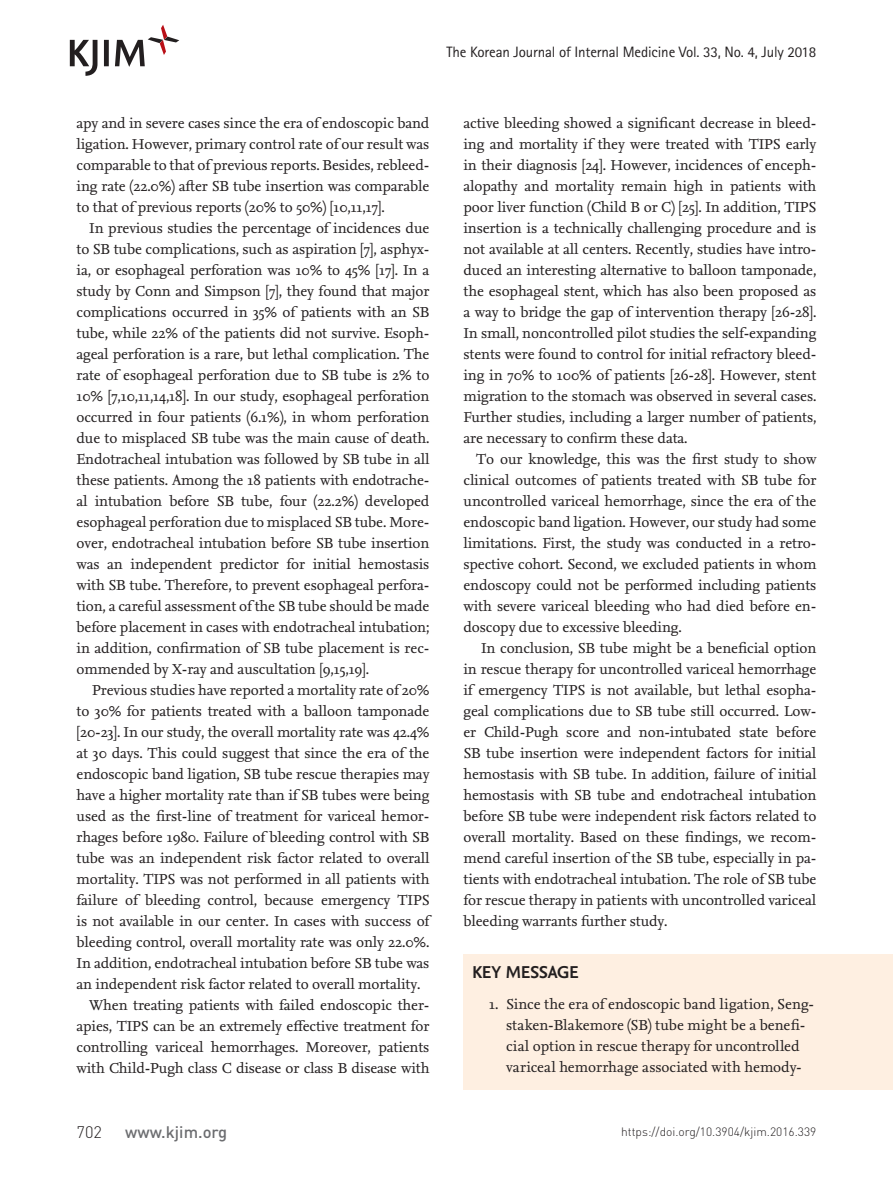
<style>
.page{position:relative;width:893px;height:1191px;background:#fff}
.page>*{position:absolute;margin:0;border:0;box-sizing:border-box;transform-origin:0 0}
.키메세지제목{font:700 18px "Nexus Sans";letter-spacing:-.02em;color:#231f20}
.t1{font:500 16.5px "DIN Pro";color:#6c6d70}
.t2{font:300 16.5px "DIN Pro";color:#231f20}
.들였쓰기_본문{font:15px/21px "Nexus Serif";letter-spacing:-.01em;color:#231f20;text-align:justify}
.t3{font:15px "Rotis Sans Serif Std";letter-spacing:-.01em;color:#231f20}
.t4{font:300 12px "DIN Pro";color:#231f20}
.s1{font-family:"Times New Roman"}
</style>
<div class="page">
<svg style="left:70px;top:25px;width:109px;height:51px"></svg>
<div style="left:463px;top:954px;width:430px;height:136px;background:#feefe1"></div>
<p class="t3" style="left:447px;top:43px;width:371px">The Korean Journal of Internal Medicine Vol. 33, No. 4, July 2018</p>
<p class="들였쓰기_본문" style="left:77px;top:112px;width:354px">apy and in severe cases since the era of endoscopic band ligation. However, primary control rate of our result was comparable to that of previous reports. Besides, rebleed&shy;ing rate (22.0%) after SB tube insertion was comparable to that of previous reports (20% to 50%) [10,11,17].</p>
<p class="들였쓰기_본문" style="left:77px;top:217px;width:354px;text-indent:13px">In previous studies the percentage of incidences due to SB tube complications, such as aspiration [7], asphyx&shy;ia, or esophageal perforation was 10% to 45% [17]. In a study by Conn and Simpson [7], they found that major complications occurred in 35% of patients with an SB tube, while 22% of the patients did not survive. Esoph&shy;ageal perforation is a rare, but lethal complication. The rate of esophageal perforation due to SB tube is 2% to 10% [7,10,11,14,18]. In our study, esophageal perforation occurred in four patients (6.1%), in whom perforation due to misplaced SB tube was the main cause of death.<br>Endotracheal intubation was followed by SB tube in all these patients. Among the 18 patients with endotrache&shy;al intubation before SB tube, four (22.2%) developed esophageal perforation due to misplaced SB tube. More&shy;over, endotracheal intubation before SB tube insertion was an independent predictor for initial hemostasis with SB tube. Therefore, to prevent esophageal perfora&shy;tion, a careful assessment of the SB tube should be made before placement in cases with endotracheal intubation; in addition, confirmation of SB tube placement is rec&shy;ommended by X-ray and auscultation [9,15,19].</p>
<p class="들였쓰기_본문" style="left:77px;top:679px;width:354px;text-indent:16px">Previous studies have reported a mortality rate of 20% to 30% for patients treated with a balloon tamponade [20-23]. In our study, the overall mortality rate was 42.4% at 30 days. This could suggest that since the era of the endoscopic band ligation, SB tube rescue therapies may have a higher mortality rate than if SB tubes were being used as the first-line of treatment for variceal hemor&shy;rhages before 1980. Failure of bleeding control with SB tube was an independent risk factor related to overall mortality. TIPS was not performed in all patients with failure of bleeding control, because emergency TIPS is not available in our center. In cases with success of bleeding control, overall mortality rate was only 22.0%.<br>In addition, endotracheal intubation before SB tube was an independent risk factor related to overall mortality.</p>
<p class="들였쓰기_본문" style="left:77px;top:994px;width:354px;text-indent:13px">When treating patients with failed endoscopic ther&shy;apies, TIPS can be an extremely effective treatment for controlling variceal hemorrhages. Moreover, patients with Child-Pugh class C disease or class B disease with</p>
<p class="t2" style="left:77px;top:1120px;width:27px">702</p>
<p class="t1" style="left:125px;top:1120px;width:104px">www.kjim.org</p>
<p class="들였쓰기_본문" style="left:463px;top:112px;width:354px">active bleeding showed a significant decrease in bleed&shy;ing and mortality if they were treated with TIPS early in their diagnosis [24]. However, incidences of enceph&shy;alopathy and mortality remain high in patients with poor liver function (Child B or C) [25]. In addition, TIPS insertion is a technically challenging procedure and is not available at all centers. Recently, studies have intro&shy;duced an interesting alternative to balloon tamponade, the esophageal stent, which has also been proposed as a way to bridge the gap of intervention therapy [26-28].<br>In small, noncontrolled pilot studies the self-expanding stents were found to control for initial refractory bleed&shy;ing in 70% to 100% of patients [26-28]. However, stent migration to the stomach was observed in several cases.<br>Further studies, including a larger number of patients, are necessary to con<span class="s1">fi</span>rm these data.</p>
<p class="들였쓰기_본문" style="left:463px;top:448px;width:354px;text-indent:13px">To our knowledge, this was the first study to show clinical outcomes of patients treated with SB tube for uncontrolled variceal hemorrhage, since the era of the endoscopic band ligation. However, our study had some limitations. First, the study was conducted in a retro&shy;spective cohort. Second, we excluded patients in whom endoscopy could not be performed including patients with severe variceal bleeding who had died before en&shy;doscopy due to excessive bleeding.</p>
<p class="들였쓰기_본문" style="left:463px;top:637px;width:354px;text-indent:18px">In conclusion, SB tube might be a beneficial option in rescue therapy for uncontrolled variceal hemorrhage if emergency TIPS is not available, but lethal esopha&shy;geal complications due to SB tube still occurred. Low&shy;er Child-Pugh score and non-intubated state before SB tube insertion were independent factors for initial hemostasis with SB tube. In addition, failure of initial hemostasis with SB tube and endotracheal intubation before SB tube were independent risk factors related to overall mortality. Based on these findings, we recom&shy;mend careful insertion of the SB tube, especially in pa&shy;tients with endotracheal intubation. The role of SB tube for rescue therapy in patients with uncontrolled variceal bleeding warrants further study.</p>
<p class="키메세지제목" style="left:472px;top:960px;width:108px">KEY MESSAGE</p>
<p class="들였쓰기_본문" style="left:489px;top:993px;width:327px;text-align:center">1. Since the era of endoscopic band ligation, Seng&shy;staken-Blakemore (SB) tube might be a benefi&shy;cial option in rescue therapy for uncontrolled variceal hemorrhage associated with hemody-</p>
<p class="t4" style="left:621px;top:1123px;width:197px">https://doi.org/10.3904/kjim.2016.339</p>
</div>
